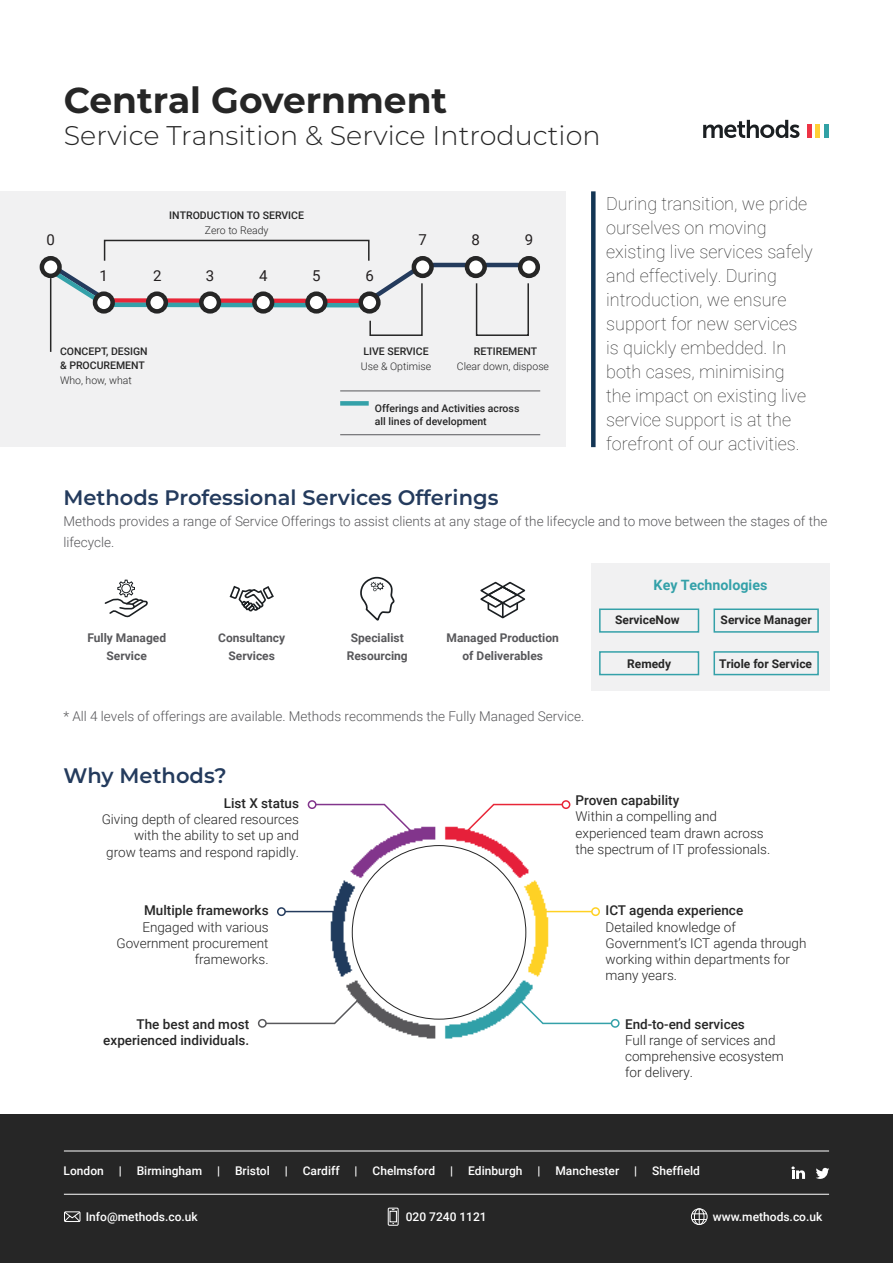
<style>
.page{position:relative;width:893px;height:1263px;background:#fff}
.page>*{position:absolute;margin:0;border:0;box-sizing:border-box;transform-origin:0 0}
.t1{font:700 36px "Montserrat";color:#262626}
.t2{font:300 27px "Montserrat";color:#262626}
.t3{font:600 21px "Montserrat";color:#243b5d}
.t4{font:100 18px/24px "Roboto";color:#262626}
.t5{font:15px "Roboto";color:#231f20}
.t6{font:700 14.25px "Roboto";color:#34a1a9}
.t7{font:300 13.5px/16.2px "Roboto";color:#262626}
.t8{font:300 13.5px/21px "Roboto";color:#58585b}
.t9{font:500 13.5px/16.2px "Roboto";color:#262626;text-align:right}
.t10{font:500 12px "Roboto";color:#fff}
.t11{font:700 12px/18px "Roboto";color:#58585b;text-align:center}
.t12{font:700 12px "Roboto";color:#262626}
.t13{font:500 10.5px/14.4px "Roboto";color:#262626}
.t14{font:300 10.5px "Roboto";color:#262626}
</style>
<div class="page">
<div style="left:591px;top:191px;width:5px;height:256px;background:#133554"></div>
<svg style="left:703px;top:120px;width:96px;height:18px"></svg>
<hr style="left:808px;top:125px;width:4px;height:13px;background:#ed3345">
<hr style="left:816px;top:125px;width:4px;height:13px;background:#ffcf37">
<hr style="left:824px;top:125px;width:4px;height:13px;background:#31a1a5">
<div style="left:0;top:191px;width:566px;height:256px;background:#f1f1f2"></div>
<div style="left:40px;top:256px;width:22px;height:22px;border:4px solid #262626;border-radius:50%"></div>
<div style="left:412px;top:256px;width:22px;height:22px;border:4px solid #262626;border-radius:50%"></div>
<div style="left:465px;top:256px;width:22px;height:22px;border:4px solid #262626;border-radius:50%"></div>
<svg style="left:520px;top:258px;width:18px;height:18px"></svg>
<div style="left:518px;top:256px;width:22px;height:22px;border:4px solid #262626;border-radius:50%"></div>
<hr style="left:50px;top:278px;width:1px;height:74px;background:#262626">
<div style="left:104px;top:240px;width:266px;height:21px;border:2px solid #262626"></div>
<svg style="left:40px;top:259px;width:493px;height:78px"></svg>
<div style="left:476px;top:283px;width:53px;height:53px;border:2px solid #262626"></div>
<div style="left:340px;top:401px;width:29px;height:5px;background:#34a1a9"></div>
<hr style="left:340px;top:390px;width:200px;height:1px;background:#58585b">
<hr style="left:340px;top:434px;width:200px;height:1px;background:#58585b">
<svg style="left:104px;top:579px;width:44px;height:39px"></svg>
<div style="left:121px;top:584px;width:10px;height:9px;border:1px solid #1b1f22;border-radius:50%"></div>
<svg style="left:229px;top:585px;width:45px;height:27px"></svg>
<svg style="left:360px;top:576px;width:35px;height:45px"></svg>
<svg style="left:480px;top:581px;width:46px;height:38px"></svg>
<div style="left:591px;top:563px;width:239px;height:128px;background:#f1f1f2"></div>
<div style="left:599px;top:608px;width:100px;height:25px;border:2px solid #34a1a9"></div>
<div style="left:713px;top:608px;width:106px;height:25px;border:2px solid #34a1a9"></div>
<div style="left:599px;top:651px;width:100px;height:24px;border:2px solid #34a1a9"></div>
<div style="left:713px;top:651px;width:106px;height:24px;border:2px solid #34a1a9"></div>
<img style="left:321px;top:826px;width:236px;height:213px">
<svg style="left:465px;top:803px;width:99px;height:30px"></svg>
<hr style="left:540px;top:911px;width:56px;height:1px;background:#ffd123">
<div style="left:562px;top:800px;width:8px;height:9px;border:2px solid #e82638;border-radius:50%"></div>
<div style="left:592px;top:908px;width:7px;height:7px;background:#fff;border-radius:50%"></div>
<div style="left:591px;top:907px;width:9px;height:9px;border:2px solid #ffd123;border-radius:50%"></div>
<svg style="left:514px;top:994px;width:102px;height:31px"></svg>
<div style="left:611px;top:1020px;width:8px;height:7px;background:#fff;border-radius:50%"></div>
<div style="left:611px;top:1019px;width:9px;height:9px;border:2px solid #34a1a9;border-radius:50%"></div>
<svg style="left:317px;top:803px;width:96px;height:30px"></svg>
<hr style="left:281px;top:911px;width:56px;height:1px;background:#243b5d">
<div style="left:308px;top:800px;width:9px;height:9px;border:2px solid #82358c;border-radius:50%"></div>
<div style="left:278px;top:908px;width:7px;height:7px;background:#fff;border-radius:50%"></div>
<div style="left:277px;top:907px;width:9px;height:9px;border:2px solid #243b5d;border-radius:50%"></div>
<svg style="left:262px;top:994px;width:101px;height:31px"></svg>
<div style="left:259px;top:1020px;width:7px;height:7px;background:#fff;border-radius:50%"></div>
<div style="left:258px;top:1019px;width:9px;height:9px;border:2px solid #58585b;border-radius:50%"></div>
<div style="left:0;top:1114px;width:893px;height:149px;background:#262626"></div>
<div style="left:388px;top:1208px;width:10px;height:17px;border:1px solid #fff"></div>
<svg style="left:389px;top:1209px;width:8px;height:15px"></svg>
<svg style="left:64px;top:1211px;width:17px;height:11px"></svg>
<div style="left:691px;top:1208px;width:16px;height:17px;border:1px solid #fff;border-radius:50%"></div>
<div style="left:694px;top:1208px;width:10px;height:17px;border:1px solid #fff;border-radius:50%"></div>
<svg style="left:692px;top:1209px;width:15px;height:15px"></svg>
<hr style="left:64px;top:1194px;width:765px;height:1px;background:#fff">
<hr style="left:64px;top:1150px;width:765px;height:1px;background:#fff">
<svg style="left:791px;top:1166px;width:14px;height:13px"></svg>
<svg style="left:816px;top:1168px;width:13px;height:11px"></svg>
<p class="t1" style="left:64px;top:74px;width:385px">Central Government</p>
<p class="t2" style="left:64px;top:117px;width:538px">Service Transition &amp; Service Introduction</p>
<p class="t13" style="left:169px;top:207px;width:136px">INTRODUCTION TO SERVICE</p>
<p class="t14" style="left:205px;top:222px;width:65px">Zero to Ready</p>
<p class="t5" style="left:46px;top:229px;width:10px">0</p>
<p class="t5" style="left:418px;top:229px;width:10px">7</p>
<p class="t5" style="left:472px;top:229px;width:10px">8</p>
<p class="t5" style="left:525px;top:229px;width:10px">9</p>
<p class="t5" style="left:100px;top:265px;width:10px">1</p>
<p class="t5" style="left:153px;top:265px;width:10px">2</p>
<p class="t5" style="left:206px;top:265px;width:10px">3</p>
<p class="t5" style="left:259px;top:265px;width:10px">4</p>
<p class="t5" style="left:312px;top:265px;width:10px">5</p>
<p class="t5" style="left:365px;top:265px;width:10px">6</p>
<p class="t13" style="left:60px;top:343px;width:89px">CONCEPT, DESIGN &amp; PROCUREMENT</p>
<p class="t14" style="left:60px;top:373px;width:73px">Who, how, what</p>
<p class="t13" style="left:363px;top:343px;width:67px">LIVE SERVICE</p>
<p class="t14" style="left:361px;top:359px;width:72px">Use &amp; Optimise</p>
<p class="t13" style="left:375px;top:402px;width:146px;line-height:12.6px">Offerings and Activities across all lines of development</p>
<p class="t13" style="left:474px;top:343px;width:65px">RETIREMENT</p>
<p class="t14" style="left:457px;top:359px;width:94px">Clear down, dispose</p>
<p class="t4" style="left:606px;top:191px;width:208px">During transition, we pride ourselves on moving existing live services safely and effectively. During introduction, we ensure support for new services is quickly embedded. In both cases, minimising the impact on existing live service support is at the forefront of our activities.</p>
<p class="t3" style="left:63px;top:483px;width:437px">Methods Professional Services Offerings</p>
<p class="t8" style="left:63px;top:510px;width:765px">Methods provides a range of Service Offerings to assist clients at any stage of the lifecycle and to move between the stages of the lifecycle.</p>
<p class="t11" style="left:87px;top:628px;width:80px">Fully Managed<br>Service</p>
<p class="t11" style="left:218px;top:628px;width:68px">Consultancy<br>Services</p>
<p class="t11" style="left:347px;top:628px;width:63px">Specialist<br>Resourcing</p>
<p class="t11" style="left:447px;top:628px;width:114px">Managed Production of Deliverables</p>
<p class="t8" style="left:63px;top:706px;width:522px">* All 4 levels of offerings are available. Methods recommends the Fully Managed Service.</p>
<p class="t3" style="left:63px;top:760px;width:165px">Why Methods?</p>
<p class="t6" style="left:654px;top:575px;width:115px">Key Technologies</p>
<p class="t12" style="left:615px;top:612px;width:66px">ServiceNow</p>
<p class="t12" style="left:721px;top:612px;width:93px">Service Manager</p>
<p class="t12" style="left:627px;top:655px;width:45px">Remedy</p>
<p class="t12" style="left:719px;top:655px;width:94px">Triole for Service</p>
<p class="t9" style="left:224px;top:794px;width:77px">List X status</p>
<p class="t7" style="left:102px;top:811px;width:199px;text-align:right">Giving depth of cleared resources with the ability to set up and grow teams and respond rapidly.</p>
<p class="t9" style="left:144px;top:902px;width:126px">Multiple frameworks</p>
<p class="t7" style="left:117px;top:918px;width:154px;text-align:right">Engaged with various<br>Government procurement frameworks.</p>
<p class="t9" style="left:103px;top:1015px;width:147px">The best and most experienced individuals.</p>
<p class="t9" style="left:576px;top:792px;width:105px">Proven capability</p>
<p class="t7" style="left:576px;top:808px;width:196px">Within a compelling and experienced team drawn across the spectrum of IT professionals.</p>
<p class="t9" style="left:605px;top:902px;width:139px">ICT agenda experience</p>
<p class="t7" style="left:605px;top:918px;width:202px">Detailed knowledge of<br>Government’s ICT agenda through working within departments for many years.</p>
<p class="t9" style="left:625px;top:1015px;width:121px">End-to-end services</p>
<p class="t7" style="left:625px;top:1031px;width:160px">Full range of services and comprehensive ecosystem for delivery.</p>
<p class="t10" style="left:64px;top:1163px;width:638px">London | Birmingham | Bristol | Cardiff | Chelmsford | Edinburgh | Manchester | Sheffield</p>
<p class="t10" style="left:86px;top:1208px;width:113px">Info@methods.co.uk</p>
<p class="t10" style="left:406px;top:1208px;width:82px">020 7240 1121</p>
<p class="t10" style="left:713px;top:1208px;width:111px">www.methods.co.uk</p>
</div>
